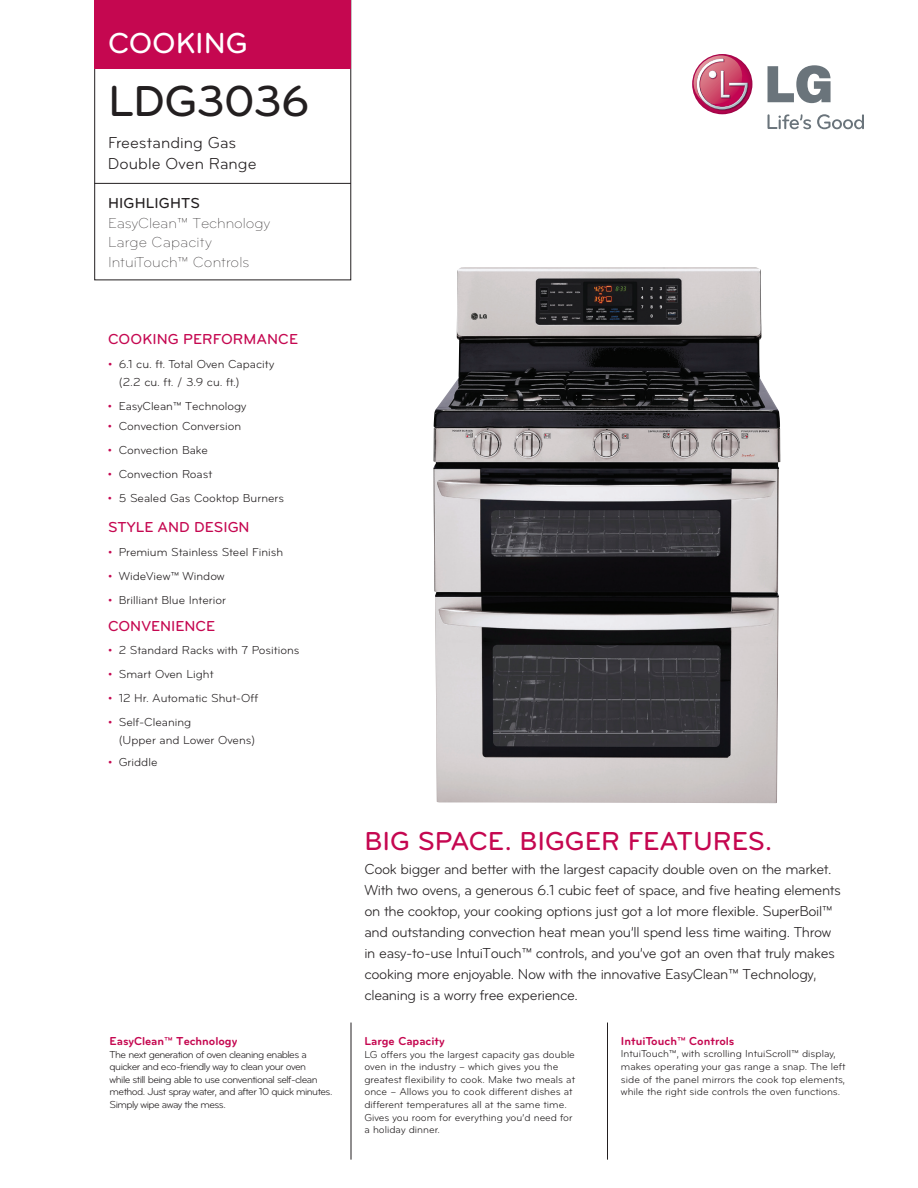
<style>
.page{position:relative;width:918px;height:1188px;background:#fff}
.page>*{position:absolute;margin:0;border:0;box-sizing:border-box;transform-origin:0 0}
.t1{font:500 45px "Bryant LG";letter-spacing:-.025em;color:#231f20}
.t2{font:500 30px "Bryant LG";letter-spacing:-.005em;color:#fff}
.t3{font:500 27px "Bryant LG";color:#c50750}
.t4{font:16.5px/21px "Bryant LG";letter-spacing:.005em;color:#231f20}
.t5{font:15px/21px "Bryant LG";letter-spacing:-.025em;color:#231f20}
.t6{font:300 15px/19.5px "Bryant LG";letter-spacing:-.01em;color:#231f20}
.t7{font:500 15px "Bryant LG";color:#c50750}
.t8{font:500 15px "Bryant LG";letter-spacing:.01em;color:#231f20}
.t9{font:12px/18px "Bryant LG";color:#231f20}
.t10{font:700 12px "Bryant LG";letter-spacing:-.005em;color:#c50750}
.t11{font:10.5px/12.6px "Bryant LG";color:#231f20}
.t12{font:10.5px/12.6px "Bryant LG";letter-spacing:-.05em;color:#231f20}
.s1{color:#c50750}
</style>
<div class="page">
<div style="left:94px;top:0;width:257px;height:68px;background:#c50750"></div>
<hr style="left:94px;top:183px;width:257px;height:1px;background:#231f20">
<div style="left:692px;top:54px;width:60px;height:60px;background:#ac054b;border-radius:30px"></div>
<svg style="left:692px;top:55px;width:57px;height:56px"></svg>
<svg style="left:768px;top:65px;width:63px;height:38px"></svg>
<svg style="left:768px;top:114px;width:43px;height:15px"></svg>
<svg style="left:817px;top:114px;width:47px;height:15px"></svg>
<hr style="left:351px;top:1023px;width:1px;height:136px;background:#231f20">
<hr style="left:607px;top:1023px;width:1px;height:136px;background:#231f20">
<img style="left:433px;top:267px;width:347px;height:536px">
<h2 class="t2" style="left:108px;top:25px;width:141px">COOKING</h2>
<h1 class="t1" style="left:108px;top:74px;width:203px">LDG3036</h1>
<p class="t4" style="left:108px;top:132px;width:150px">Freestanding Gas<br>Double Oven Range</p>
<p class="t8" style="left:108px;top:194px;width:93px">HIGHLIGHTS</p>
<p class="t6" style="left:108px;top:213px;width:164px">EasyClean™ Technology<br>Large Capacity<br>IntuiTouch™ Controls</p>
<p class="t7" style="left:108px;top:330px;width:192px">COOKING PERFORMANCE</p>
<p class="t9" style="left:119px;top:355px;width:157px;text-indent:-11px"><span class="s1">•</span> 6.1 cu. ft. Total Oven Capacity (2.2 cu. ft. / 3.9 cu. ft.)</p>
<p class="t9" style="left:108px;top:417px;width:135px"><span class="s1">•</span> Convection Conversion</p>
<p class="t9" style="left:108px;top:397px;width:140px"><span class="s1">•</span> EasyClean™ Technology</p>
<p class="t9" style="left:108px;top:441px;width:101px"><span class="s1">•</span> Convection Bake</p>
<p class="t9" style="left:108px;top:465px;width:106px"><span class="s1">•</span> Convection Roast</p>
<p class="t9" style="left:108px;top:489px;width:178px"><span class="s1">•</span> 5 Sealed Gas Cooktop Burners</p>
<p class="t7" style="left:108px;top:518px;width:143px">STYLE AND DESIGN</p>
<p class="t9" style="left:108px;top:543px;width:177px"><span class="s1">•</span> Premium Stainless Steel Finish</p>
<p class="t9" style="left:108px;top:567px;width:118px"><span class="s1">•</span> WideView™ Window</p>
<p class="t9" style="left:108px;top:591px;width:120px"><span class="s1">•</span> Brilliant Blue Interior</p>
<p class="t7" style="left:108px;top:616px;width:109px">CONVENIENCE</p>
<p class="t9" style="left:108px;top:642px;width:193px"><span class="s1">•</span> 2 Standard Racks with 7 Positions</p>
<p class="t9" style="left:108px;top:666px;width:107px"><span class="s1">•</span> Smart Oven Light</p>
<p class="t9" style="left:108px;top:689px;width:152px"><span class="s1">•</span> 12 Hr. Automatic Shut-Off</p>
<p class="t9" style="left:119px;top:713px;width:138px;text-indent:-11px"><span class="s1">•</span> Self-Cleaning<br>(Upper and Lower Ovens)</p>
<p class="t9" style="left:108px;top:753px;width:51px"><span class="s1">•</span> Griddle</p>
<p class="t10" style="left:110px;top:1034px;width:129px">EasyClean™ Technology</p>
<p class="t12" style="left:110px;top:1048px;width:224px">The next generation of oven cleaning enables a quicker and eco-friendly way to clean your oven<br>while still being able to use conventional self-clean method. Just spray water, and after 10 quick minutes.<br>Simply wipe away the mess.</p>
<h3 class="t3" style="left:364px;top:824px;width:409px">BIG SPACE. BIGGER FEATURES.</h3>
<p class="t5" style="left:364px;top:858px;width:478px">Cook bigger and better with the largest capacity double oven on the market.<br>With two ovens, a generous 6.1 cubic feet of space, and five heating elements on the cooktop, your cooking options just got a lot more flexible. SuperBoil™ and outstanding convection heat mean you’ll spend less time waiting. Throw in easy-to-use IntuiTouch™ controls, and you’ve got an oven that truly makes cooking more enjoyable. Now with the innovative EasyClean™ Technology, cleaning is a worry free experience.</p>
<p class="t10" style="left:364px;top:1034px;width:82px">Large Capacity</p>
<p class="t11" style="left:364px;top:1048px;width:212px">LG offers you the largest capacity gas double oven in the industry – which gives you the greatest flexibility to cook. Make two meals at once – Allows you to cook different dishes at different temperatures all at the same time.<br>Gives you room for everything you’d need for a holiday dinner.</p>
<p class="t10" style="left:621px;top:1033px;width:115px">IntuiTouch™ Controls</p>
<p class="t11" style="left:621px;top:1048px;width:226px">IntuiTouch™, with scrolling IntuiScroll™ display, makes operating your gas range a snap. The left side of the panel mirrors the cook top elements, while the right side controls the oven functions.</p>
</div>
